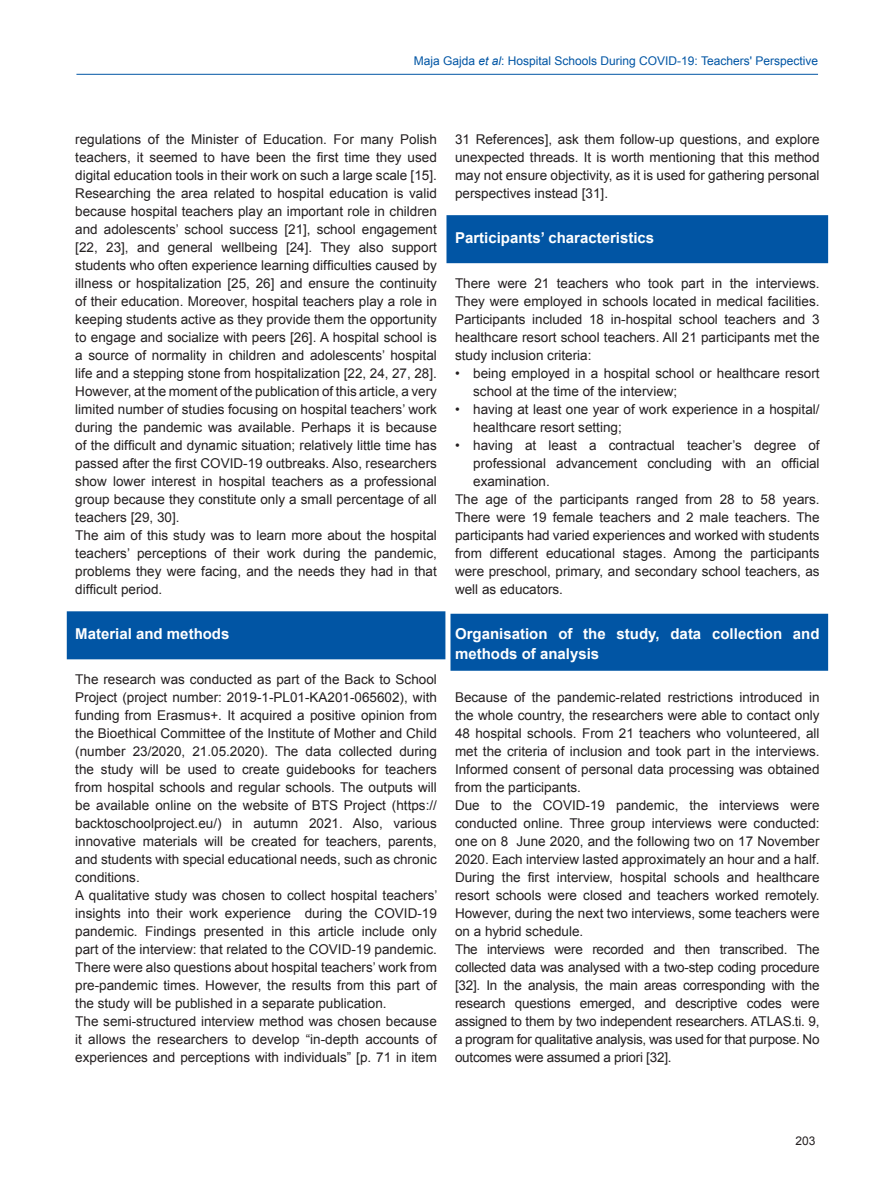
<style>
.page{position:relative;width:893px;height:1191px;background:#fff}
.page>*{position:absolute;margin:0;border:0;box-sizing:border-box;transform-origin:0 0}
._1__SUBTITLE_copy{font:700 15px/19.5px "Arial";color:#fff}
._1__SUBTITLE{font:700 15px "Arial";color:#fff}
.TEKST{font:13.5px/18px "Arial";color:#231f20;text-align:justify}
.t1{font:12px "Arial";color:#0155a4}
.t2{font:12px "Arial";color:#231f20}
.s1{font-style:italic}
</style>
<div class="page">
<hr style="left:76px;top:74px;width:742px;height:1px;background:#0155a4">
<div style="left:446px;top:215px;width:382px;height:48px;background:#0155a4"></div>
<div style="left:450px;top:614px;width:378px;height:57px;background:#0155a4"></div>
<div style="left:67px;top:611px;width:378px;height:48px;background:#0155a4"></div>
<p class="t1" style="left:414px;top:53px;width:406px">Maja Gajda <span class="s1">et al</span>: Hospital Schools During COVID-19: Teachers' Perspective</p>
<p class="TEKST" style="left:75px;top:130px;width:363px">regulations of the Minister of Education. For many Polish teachers, it seemed to have been the first time they used digital education tools in their work on such a large scale [15].</p>
<p class="TEKST" style="left:75px;top:184px;width:363px">Researching the area related to hospital education is valid because hospital teachers play an important role in children and adolescents’ school success [21], school engagement [22, 23], and general wellbeing [24]. They also support students who often experience learning difficulties caused by illness or hospitalization [25, 26] and ensure the continuity of their education. Moreover, hospital teachers play a role in keeping students active as they provide them the opportunity to engage and socialize with peers [26]. A hospital school is a source of normality in children and adolescents’ hospital life and a stepping stone from hospitalization [22, 24, 27, 28].<br>However, at the moment of the publication of this article, a very limited number of studies focusing on hospital teachers’ work during the pandemic was available. Perhaps it is because of the difficult and dynamic situation; relatively little time has passed after the first COVID-19 outbreaks. Also, researchers show lower interest in hospital teachers as a professional group because they constitute only a small percentage of all teachers [29, 30].</p>
<p class="TEKST" style="left:75px;top:526px;width:363px">The aim of this study was to learn more about the hospital teachers’ perceptions of their work during the pandemic, problems they were facing, and the needs they had in that difficult period.</p>
<p class="_1__SUBTITLE" style="left:75px;top:623px;width:156px">Material and methods</p>
<p class="TEKST" style="left:75px;top:670px;width:363px">The research was conducted as part of the Back to School Project (project number: 2019-1-PL01-KA201-065602), with funding from Erasmus+. It acquired a positive opinion from the Bioethical Committee of the Institute of Mother and Child (number 23/2020, 21.05.2020). The data collected during the study will be used to create guidebooks for teachers from hospital schools and regular schools. The outputs will be available online on the website of BTS Project (https:// backtoschoolproject.eu/) in autumn 2021. Also, various innovative materials will be created for teachers, parents, and students with special educational needs, such as chronic conditions.</p>
<p class="TEKST" style="left:75px;top:886px;width:364px">A qualitative study was chosen to collect hospital teachers’ insights into their work experience during the COVID-19 pandemic. Findings presented in this article include only part of the interview: that related to the COVID-19 pandemic.<br>There were also questions about hospital teachers’ work from pre-pandemic times. However, the results from this part of the study will be published in a separate publication.</p>
<p class="TEKST" style="left:75px;top:1012px;width:363px">The semi-structured interview method was chosen because it allows the researchers to develop “in-depth accounts of experiences and perceptions with individuals” [p. 71 in item</p>
<p class="TEKST" style="left:455px;top:130px;width:366px">31 References], ask them follow-up questions, and explore unexpected threads. It is worth mentioning that this method may not ensure objectivity, as it is used for gathering personal perspectives instead [31].</p>
<p class="_1__SUBTITLE" style="left:455px;top:227px;width:201px">Participants’ characteristics</p>
<p class="TEKST" style="left:455px;top:274px;width:366px">There were 21 teachers who took part in the interviews.<br>They were employed in schools located in medical facilities.<br>Participants included 18 in-hospital school teachers and 3 healthcare resort school teachers. All 21 participants met the study inclusion criteria:</p>
<p class="TEKST" style="left:473px;top:364px;width:348px;text-indent:-18px">• being employed in a hospital school or healthcare resort school at the time of the interview;</p>
<p class="TEKST" style="left:473px;top:400px;width:348px;text-indent:-18px">• having at least one year of work experience in a hospital/ healthcare resort setting;</p>
<p class="TEKST" style="left:473px;top:436px;width:348px;text-indent:-18px">• having at least a contractual teacher’s degree of professional advancement concluding with an official examination.</p>
<p class="TEKST" style="left:455px;top:490px;width:366px">The age of the participants ranged from 28 to 58 years.<br>There were 19 female teachers and 2 male teachers. The participants had varied experiences and worked with students from different educational stages. Among the participants were preschool, primary, and secondary school teachers, as well as educators.</p>
<p class="_1__SUBTITLE_copy" style="left:455px;top:624px;width:366px">Organisation of the study, data collection and methods of analysis</p>
<p class="TEKST" style="left:455px;top:688px;width:366px">Because of the pandemic-related restrictions introduced in the whole country, the researchers were able to contact only 48 hospital schools. From 21 teachers who volunteered, all met the criteria of inclusion and took part in the interviews.<br>Informed consent of personal data processing was obtained from the participants.</p>
<p class="TEKST" style="left:455px;top:796px;width:366px">Due to the COVID-19 pandemic, the interviews were conducted online. Three group interviews were conducted: one on 8 June 2020, and the following two on 17 November 2020. Each interview lasted approximately an hour and a half.<br>During the first interview, hospital schools and healthcare resort schools were closed and teachers worked remotely.<br>However, during the next two interviews, some teachers were on a hybrid schedule.</p>
<p class="TEKST" style="left:455px;top:940px;width:366px">The interviews were recorded and then transcribed. The collected data was analysed with a two-step coding procedure [32]. In the analysis, the main areas corresponding with the research questions emerged, and descriptive codes were assigned to them by two independent researchers. ATLAS.ti. 9, a program for qualitative analysis, was used for that purpose. No outcomes were assumed a priori [32].</p>
<p class="t2" style="left:795px;top:1132px;width:22px">203</p>
</div>
